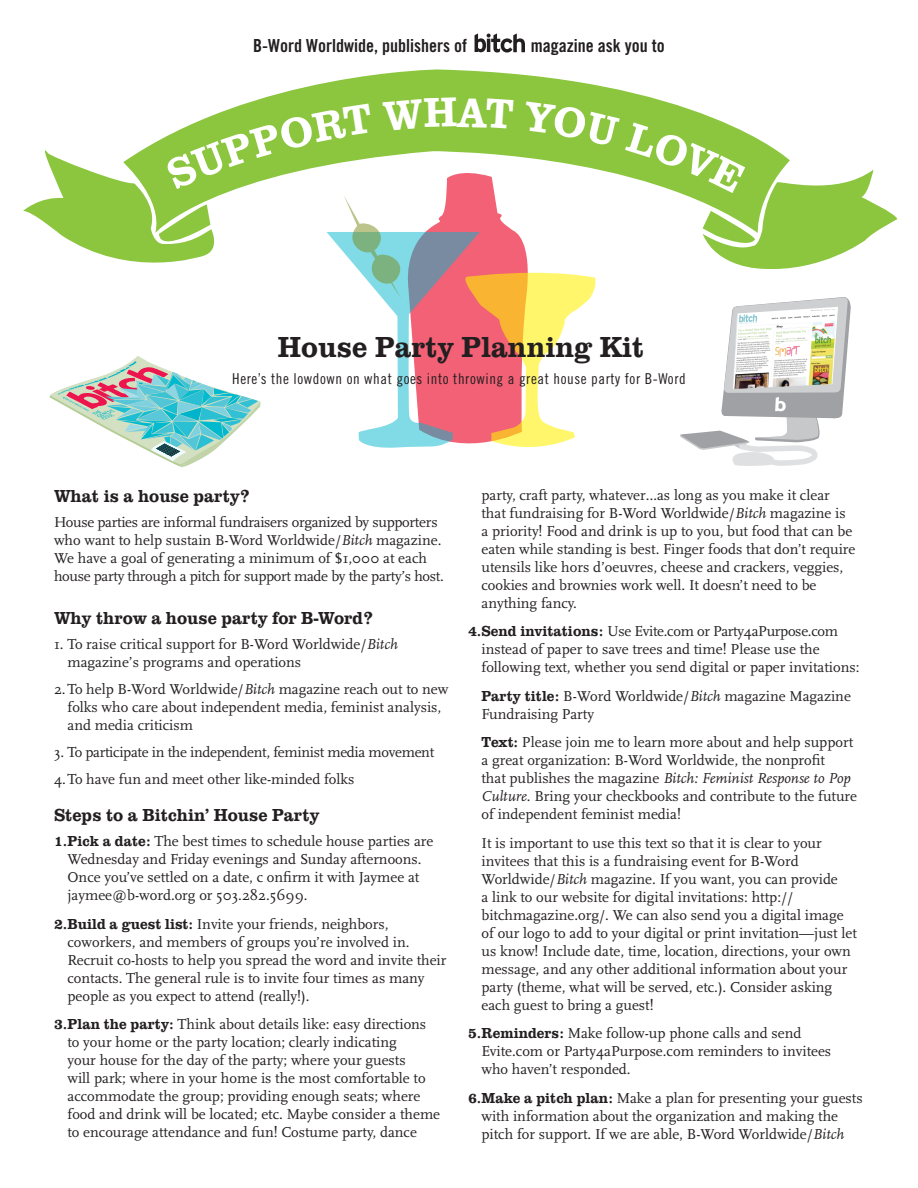
<style>
.page{position:relative;width:918px;height:1188px;background:#fff}
.page>*{position:absolute;margin:0;border:0;box-sizing:border-box;transform-origin:0 0}
.t1{font:30px "URW Clarendon T Medi Narr";color:#231f20}
.t2{font:18px "URW Clarendon T Medi Narr";color:#231f20}
.t3{font:18px "Trade Gothic Bold Cond Twenty";color:#231f20}
.t4{font:15px/18px "Scala";color:#231f20}
.t5{font:15px/18px "Scala";letter-spacing:-.02em;color:#231f20}
.t6{font:15px "Trade Gothic Cond Eighteen";letter-spacing:.04em;color:#231f20}
.s1{font-style:italic}
.s2{font-family:"URW Clarendon T Medi Narr"}
</style>
<div class="page">
<svg style="left:263px;top:69px;width:390px;height:29px;fill:#8bc63e"></svg>
<svg style="left:475px;top:33px;width:50px;height:20px"></svg>
<svg style="left:23px;top:98px;width:874px;height:369px"></svg>
<p class="t3" style="left:253px;top:35px;width:215px">B-Word Worldwide, publishers of</p>
<p class="t3" style="left:531px;top:35px;width:135px">magazine ask you to</p>
<p class="t1" style="left:278px;top:329px;width:368px">House Party Planning Kit</p>
<p class="t6" style="left:232px;top:370px;width:455px">Here’s the lowdown on what goes into throwing a great house party for B-Word</p>
<p class="t2" style="left:54px;top:485px;width:198px">What is a house party?</p>
<p class="t5" style="left:54px;top:514px;width:391px">House parties are informal fundraisers organized by supporters who want to help sustain B-Word Worldwide/<span class="s1">Bitch</span> magazine.<br>We have a goal of generating a minimum of $1,000 at each house party through a pitch for support made by the party’s host.</p>
<p class="t2" style="left:54px;top:607px;width:321px">Why throw a house party for B-Word?</p>
<p class="t4" style="left:68px;top:636px;width:332px;text-indent:-14px">1. To raise critical support for B-Word Worldwide/<span class="s1">Bitch </span>magazine’s programs and operations</p>
<p class="t4" style="left:68px;top:681px;width:382px;text-indent:-14px">2.To help B-Word Worldwide/<span class="s1">Bitch</span> magazine reach out to new folks who care about independent media, feminist analysis, and media criticism</p>
<p class="t5" style="left:54px;top:744px;width:382px">3. To participate in the independent, feminist media movement</p>
<p class="t4" style="left:54px;top:771px;width:302px">4.To have fun and meet other like-minded folks</p>
<p class="t2" style="left:54px;top:804px;width:267px">Steps to a Bitchin’ House Party</p>
<p class="t4" style="left:68px;top:833px;width:367px;text-indent:-14px"><span class="s2">1.Pick a date:</span> The best times to schedule house parties are Wednesday and Friday evenings and Sunday afternoons.<br>Once you’ve settled on a date, c onfirm it with Jaymee at jaymee@b-word.org or 503.282.5699.</p>
<p class="t4" style="left:68px;top:915px;width:381px;text-indent:-14px"><span class="s2">2.Build a guest list:</span> Invite your friends, neighbors, coworkers, and members of groups you’re involved in.<br>Recruit co-hosts to help you spread the word and invite their contacts. The general rule is to invite four times as many people as you expect to attend (really!).</p>
<p class="t4" style="left:68px;top:1016px;width:374px;text-indent:-14px"><span class="s2">3.Plan the party:</span> Think about details like: easy directions to your home or the party location; clearly indicating<br>your house for the day of the party; where your guests<br>will park; where in your home is the most comfortable to accommodate the group; providing enough seats; where food and drink will be located; etc. Maybe consider a theme to encourage attendance and fun! Costume party, dance</p>
<p class="t4" style="left:482px;top:486px;width:376px">party, craft party, whatever…as long as you make it clear that fundraising for B-Word Worldwide/<span class="s1">Bitch</span> magazine is a priority! Food and drink is up to you, but food that can be eaten while standing is best. Finger foods that don’t require utensils like hors d’oeuvres, cheese and crackers, veggies, cookies and brownies work well. It doesn’t need to be anything fancy.</p>
<p class="t4" style="left:482px;top:622px;width:380px;text-indent:-14px"><span class="s2">4.Send invitations:</span> Use Evite.com or Party4aPurpose.com instead of paper to save trees and time! Please use the following text, whether you send digital or paper invitations:</p>
<p class="t4" style="left:482px;top:687px;width:371px"><span class="s2">Party title:</span> B-Word Worldwide/<span class="s1">Bitch</span> magazine Magazine<br>Fundraising Party</p>
<p class="t4" style="left:482px;top:733px;width:377px"><span class="s2">Text:</span> Please join me to learn more about and help support a great organization: B-Word Worldwide, the nonprofit<br>that publishes the magazine <span class="s1">Bitch: Feminist Response to Pop Culture</span>. Bring your checkbooks and contribute to the future of independent feminist media!</p>
<p class="t4" style="left:482px;top:834px;width:377px">It is important to use this text so that it is clear to your invitees that this is a fundraising event for B-Word Worldwide/<span class="s1">Bitch</span> magazine. If you want, you can provide<br>a link to our website for digital invitations: http:// bitchmagazine.org/. We can also send you a digital image of our logo to add to your digital or print invitation—just let us know! Include date, time, location, directions, your own message, and any other additional information about your party (theme, what will be served, etc.). Consider asking each guest to bring a guest!</p>
<p class="t4" style="left:482px;top:1024px;width:351px;text-indent:-14px"><span class="s2">5.Reminders:</span> Make follow-up phone calls and send<br>Evite.com or Party4aPurpose.com reminders to invitees who haven’t responded.</p>
<p class="t4" style="left:482px;top:1089px;width:383px;text-indent:-14px"><span class="s2">6.Make a pitch plan:</span> Make a plan for presenting your guests with information about the organization and making the pitch for support. If we are able, B-Word Worldwide/<span class="s1">Bitch</span></p>
</div>
